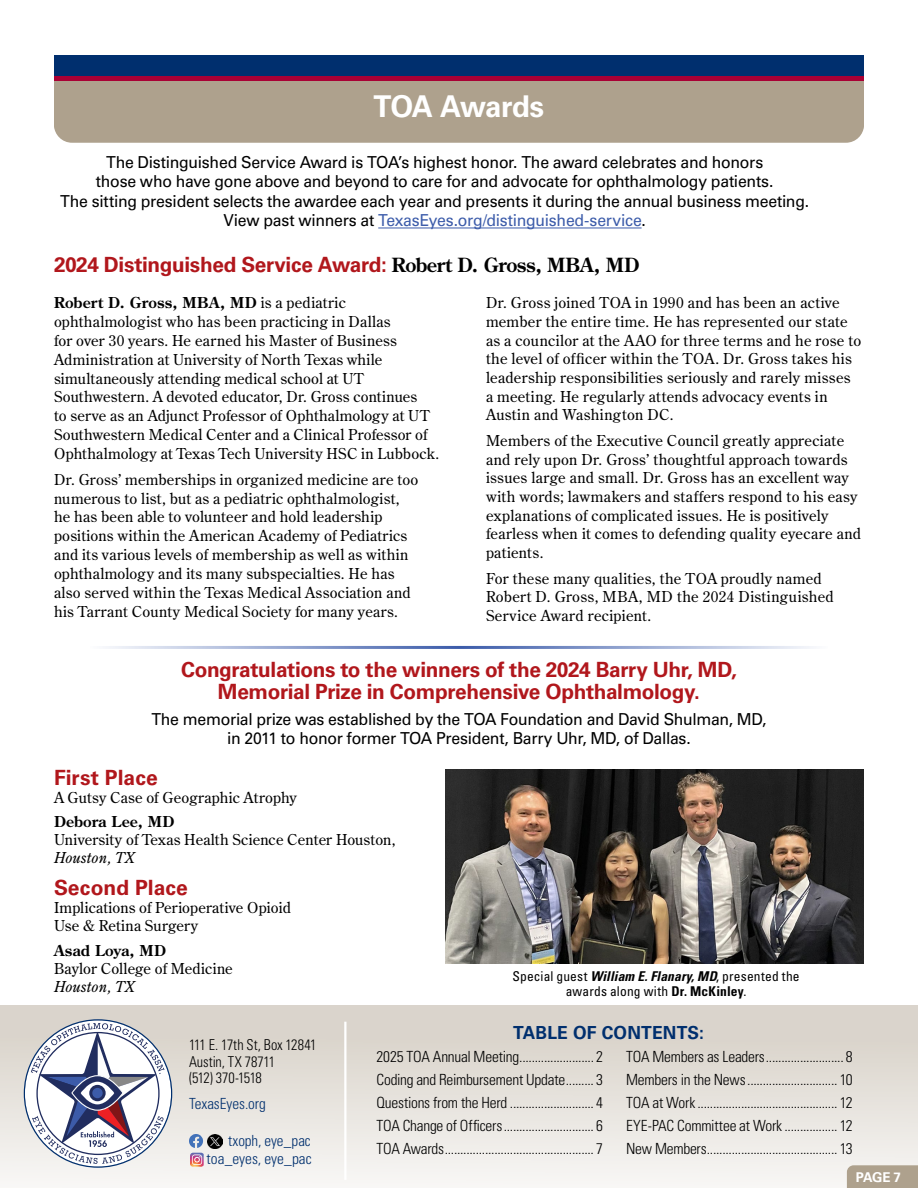
<style>
.page{position:relative;width:918px;height:1188px;background:#fff}
.page>*{position:absolute;margin:0;border:0;box-sizing:border-box;transform-origin:0 0}
.t1{font:700 30px "Univers LT Std";letter-spacing:-.03em;color:#fff}
.t2{font:700 21px/22.5px "Univers LT Std";letter-spacing:-.015em;color:#b1171c;text-align:center}
.t3{font:700 21px "Univers LT Std";letter-spacing:.005em;color:#b1171c}
.t4{font:700 18px "Univers LT Std";letter-spacing:.01em;color:#002f6e}
.t5{font:16.5px/19.5px "Univers LT Std";letter-spacing:-.02em;color:#000;text-align:center;scale:.96 1}
.t6{font:300 condensed 15.3px "Univers LT Std";letter-spacing:-.015em;color:#000}
.t7{font:300 condensed 15.3px/18.3px "Univers LT Std";color:#002f6e;text-align:right}
.t8{font:15px/18.9px "Century Old Style Std";letter-spacing:.02em;color:#000}
.t9{font:300 condensed 15px/16.5px "Univers LT Std";letter-spacing:-.005em;color:#000;scale:.95 1}
.t10{font:700 15px "Century Old Style Std";letter-spacing:.01em;color:#000}
.t11{font:italic 15px "Century Old Style Std";letter-spacing:.01em;color:#000}
.t12{font:condensed 13.5px/15px "Univers LT Std";letter-spacing:.015em;color:#000;text-align:center}
.t13{font:700 13.5px "Univers LT Std";color:#fff}
.s1{color:#3c5caa}
.s2{font-family:"Century Old Style Std";font-size:19.5px;color:#000}
.s3{font-weight:700}
.s4{font-weight:700;font-style:italic}
</style>
<div class="page">
<div style="left:54px;top:69px;width:810px;height:13px;background:#a90034"></div>
<div style="left:54px;top:55px;width:810px;height:21px;background:#002f6e"></div>
<div style="left:0;top:1005px;width:918px;height:183px;background:linear-gradient(to bottom,#d5cfc5,#f7f6f4)"></div>
<div style="left:847px;top:1165px;width:71px;height:23px;background:#aea18d"></div>
<svg style="left:25px;top:1020px;width:146px;height:147px"></svg>
<hr style="left:344px;top:1022px;width:2px;height:158px;background:#fff">
<img style="left:208px;top:1134px;width:14px;height:15px">
<svg style="left:189px;top:1134px;width:15px;height:33px"></svg>
<hr style="left:459px;top:646px;width:369px;height:3px;background:#3c5caa">
<hr style="left:90px;top:646px;width:369px;height:3px;background:#3c5caa">
<div style="left:54px;top:82px;width:810px;height:61px;background:#aea18d"></div>
<hr style="left:378px;top:228px;width:264px;height:1px;background:#3c5caa">
<img style="left:446px;top:770px;width:418px;height:193px">
<h1 class="t1" style="left:374px;top:89px;width:172px">TOA Awards</h1>
<p class="t5" style="left:60px;top:152px;width:782px">The Distinguished Service Award is TOA’s highest honor. The award celebrates and honors<br>those who have gone above and beyond to care for and advocate for ophthalmology patients.<br>The sitting president selects the awardee each year and presents it during the annual business meeting.<br>View past winners at <span class="s1">TexasEyes.org/distinguished-service</span>.</p>
<h2 class="t2" style="left:54px;top:253px;width:587px">2024 Distinguished Service Award: <span class="s2">Robert D. Gross, MBA, MD</span></h2>
<p class="t8" style="left:54px;top:293px;width:387px"><span class="s3">Robert D. Gross, MBA, MD</span> is a pediatric ophthalmologist who has been practicing in Dallas<br>for over 30 years. He earned his Master of Business Administration at University of North Texas while simultaneously attending medical school at UT Southwestern. A devoted educator, Dr. Gross continues<br>to serve as an Adjunct Professor of Ophthalmology at UT Southwestern Medical Center and a Clinical Professor of Ophthalmology at Texas Tech University HSC in Lubbock.</p>
<p class="t8" style="left:54px;top:470px;width:366px">Dr. Gross’ memberships in organized medicine are too numerous to list, but as a pediatric ophthalmologist, he has been able to volunteer and hold leadership positions within the American Academy of Pediatrics and its various levels of membership as well as within ophthalmology and its many subspecialties. He has also served within the Texas Medical Association and his Tarrant County Medical Society for many years.</p>
<p class="t8" style="left:486px;top:293px;width:377px">Dr. Gross joined TOA in 1990 and has been an active member the entire time. He has represented our state as a councilor at the AAO for three terms and he rose to the level of officer within the TOA. Dr. Gross takes his leadership responsibilities seriously and rarely misses a meeting. He regularly attends advocacy events in Austin and Washington DC.</p>
<p class="t8" style="left:486px;top:431px;width:377px">Members of the Executive Council greatly appreciate and rely upon Dr. Gross’ thoughtful approach towards issues large and small. Dr. Gross has an excellent way with words; lawmakers and staffers respond to his easy explanations of complicated issues. He is positively fearless when it comes to defending quality eyecare and patients.</p>
<p class="t8" style="left:486px;top:569px;width:349px">For these many qualities, the TOA proudly named<br>Robert D. Gross, MBA, MD the 2024 Distinguished<br>Service Award recipient.</p>
<h2 class="t2" style="left:181px;top:658px;width:557px">Congratulations to the winners of the 2024 Barry Uhr, MD,<br>Memorial Prize in Comprehensive Ophthalmology.</h2>
<p class="t5" style="left:151px;top:709px;width:642px">The memorial prize was established by the TOA Foundation and David Shulman, MD, in 2011 to honor former TOA President, Barry Uhr, MD, of Dallas.</p>
<h2 class="t3" style="left:54px;top:765px;width:105px">First Place</h2>
<p class="t8" style="left:54px;top:788px;width:245px">A Gutsy Case of Geographic Atrophy</p>
<p class="t10" style="left:54px;top:812px;width:122px">Debora Lee, MD</p>
<p class="t8" style="left:54px;top:830px;width:343px">University of Texas Health Science Center Houston,</p>
<p class="t11" style="left:54px;top:849px;width:82px">Houston, TX</p>
<h2 class="t3" style="left:54px;top:876px;width:135px">Second Place</h2>
<p class="t8" style="left:54px;top:899px;width:238px;line-height:18px">Implications of Perioperative Opioid<br>Use &amp; Retina Surgery</p>
<p class="t10" style="left:54px;top:941px;width:114px">Asad Loya, MD</p>
<p class="t8" style="left:54px;top:959px;width:180px">Baylor College of Medicine</p>
<p class="t11" style="left:54px;top:977px;width:82px">Houston, TX</p>
<p class="t12" style="left:512px;top:968px;width:289px">Special guest <span class="s4">William E. Flanary, MD</span>, presented the awards along with <span class="s3">Dr. McKinley</span>.</p>
<p class="t9" style="left:189px;top:1037px;width:136px">111 E. 17th St, Box 12841<br>Austin, TX 78711<br>(512) 370-1518</p>
<p class="t7" style="left:189px;top:1095px;width:78px">TexasEyes.org</p>
<p class="t7" style="left:207px;top:1131px;width:107px">txoph, eye_pac toa_eyes, eye_pac</p>
<p class="t4" style="left:513px;top:1022px;width:192px">TABLE OF CONTENTS:</p>
<p class="t6" style="left:376px;top:1048px;width:228px">2025 TOA Annual Meeting........................ 2</p>
<p class="t6" style="left:626px;top:1048px;width:228px">TOA Members as Leaders......................... 8</p>
<p class="t6" style="left:376px;top:1093px;width:228px">Questions from the Herd ........................... 4</p>
<p class="t6" style="left:626px;top:1093px;width:228px">TOA at Work ............................................. 12</p>
<p class="t6" style="left:376px;top:1071px;width:228px">Coding and Reimbursement Update......... 3</p>
<p class="t6" style="left:626px;top:1071px;width:228px">Members in the News............................. 10</p>
<p class="t6" style="left:376px;top:1116px;width:228px">TOA Change of Officers............................. 6</p>
<p class="t6" style="left:626px;top:1116px;width:228px">EYE-PAC Committee at Work ................. 12</p>
<p class="t6" style="left:376px;top:1139px;width:228px">TOA Awards................................................ 7</p>
<p class="t6" style="left:626px;top:1139px;width:228px">New Members.......................................... 13</p>
<p class="t13" style="left:856px;top:1169px;width:46px">PAGE 7</p>
</div>
